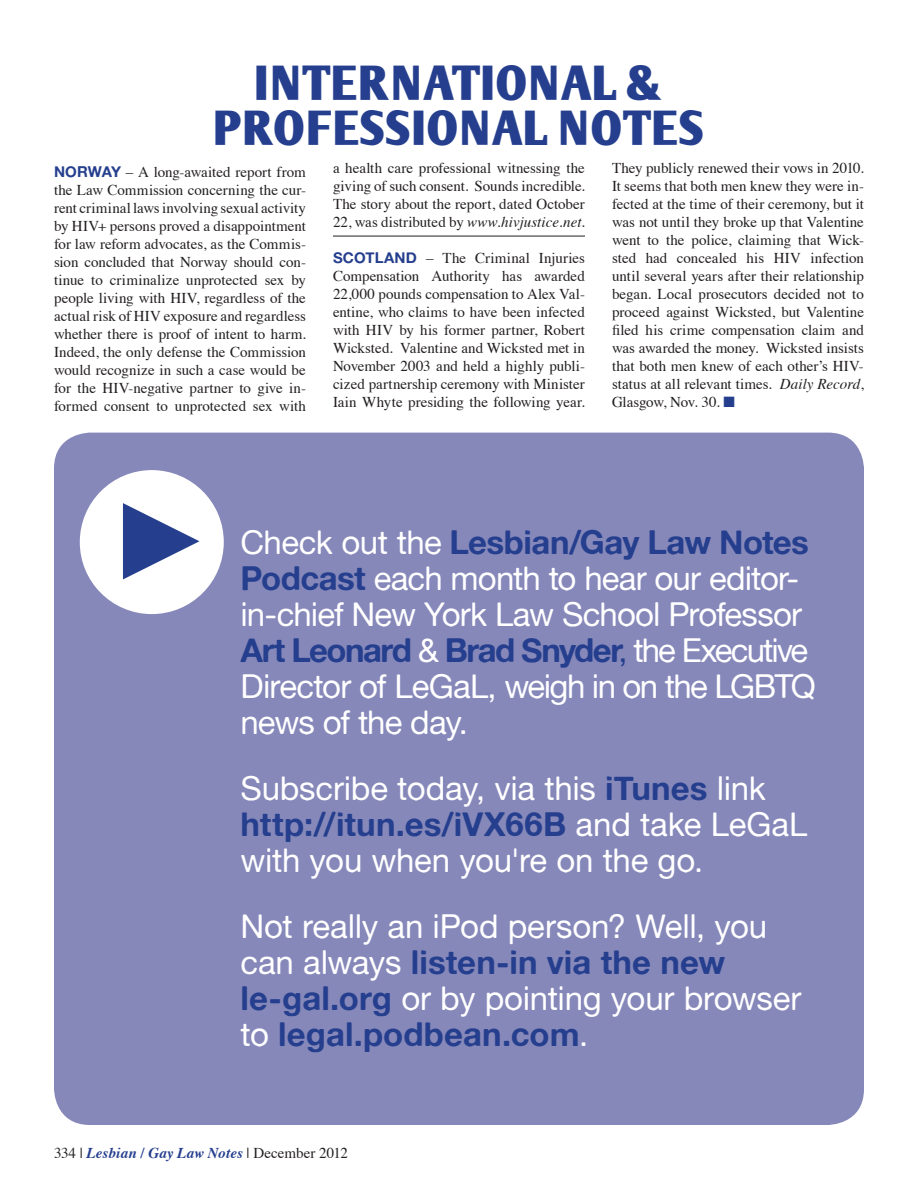
<style>
.page{position:relative;width:918px;height:1188px;background:#fff}
.page>*{position:absolute;margin:0;border:0;box-sizing:border-box;transform-origin:0 0}
.Body{font:700 108px "Arial";color:#253f8e}
.Notes_HED{font:700 48px "Oli Jo";letter-spacing:-.02em;color:#253f8e}
.Promo{font:33px/36px "Alte Haas Grotesk";letter-spacing:-.025em;color:#fff}
.Promo-2{font:33px/36px "Alte Haas Grotesk";letter-spacing:-.005em;color:#fff}
.Body_No_Indent_Rule{font:15px/18px "Times";color:#231f20;text-align:justify}
.Folio{font:italic 700 15px "Times";letter-spacing:.01em;color:#253f8e}
.s1{font-family:"Alte Haas Grotesk Bold";color:#253f8e}
.s2{font-style:italic}
.s3{color:#253f8e}
.s4{font-weight:400;font-style:normal;color:#231f20}
</style>
<div class="page">
<hr style="left:333px;top:236px;width:252px;height:1px;background:#231f20">
<div style="left:54px;top:433px;width:810px;height:692px;background:#8688ba;border-radius:36px"></div>
<div style="left:80px;top:470px;width:144px;height:144px;background:#fff;border-radius:50%"></div>
<p class="Notes_HED" style="left:254px;top:54px;width:411px">INTERNATIONAL &amp;</p>
<p class="Notes_HED" style="left:213px;top:99px;width:494px">PROFESSIONAL NOTES</p>
<p class="Body_No_Indent_Rule" style="left:54px;top:161px;width:254px"><span class="s1">NORWAY</span> – A long-awaited report from the Law Commission concerning the cur&shy;rent criminal laws involving sexual activity by HIV+ persons proved a disappointment for law reform advocates, as the Commis&shy;sion concluded that Norway should con&shy;tinue to criminalize unprotected sex by people living with HIV, regardless of the actual risk of HIV exposure and regardless whether there is proof of intent to harm.<br>Indeed, the only defense the Commission would recognize in such a case would be for the HIV-negative partner to give in&shy;formed consent to unprotected sex with</p>
<p class="Body_No_Indent_Rule" style="left:333px;top:158px;width:253px">a health care professional witnessing the giving of such consent. Sounds incredible.<br>The story about the report, dated October 22, was distributed by <span class="s2">www.hivjustice.net</span>.</p>
<p class="Body_No_Indent_Rule" style="left:333px;top:248px;width:253px"><span class="s1">SCOTLAND</span> – The Criminal Injuries Compensation Authority has awarded 22,000 pounds compensation to Alex Val&shy;entine, who claims to have been infected with HIV by his former partner, Robert Wicksted. Valentine and Wicksted met in November 2003 and held a highly publi&shy;cized partnership ceremony with Minister Iain Whyte presiding the following year.</p>
<p class="Body_No_Indent_Rule" style="left:612px;top:158px;width:254px">They publicly renewed their vows in 2010.<br>It seems that both men knew they were in&shy;fected at the time of their ceremony, but it was not until they broke up that Valentine went to the police, claiming that Wick&shy;sted had concealed his HIV infection until several years after their relationship began. Local prosecutors decided not to proceed against Wicksted, but Valentine filed his crime compensation claim and was awarded the money. Wicksted insists that both men knew of each other’s HIV&shy;status at all relevant times. <span class="s2">Daily Record</span>, Glasgow, Nov. 30. <span class="s3">■</span></p>
<p class="Body" style="left:108px;top:468px;width:108px">►</p>
<p class="Promo" style="left:241px;top:524px;width:577px">Check out the <span class="s1">Lesbian/Gay Law Notes Podcast</span> each month to hear our editor&shy;in-chief New York Law School Professor <span class="s1">Art Leonard</span> &amp; <span class="s1">Brad Snyder</span><span class="s3">,</span> the Executive Director of LeGaL, weigh in on the LGBTQ news of the day.</p>
<p class="Promo" style="left:241px;top:770px;width:568px">Subscribe today, via this <span class="s1">iTunes</span> link <span class="s1">http://itun.es/iVX66B</span> and take LeGaL with you when you're on the go.</p>
<p class="Promo-2" style="left:241px;top:908px;width:563px">Not really an iPod person? Well, you can always <span class="s1">listen-in via the new le-gal.org</span> or by pointing your browser to <span class="s1">legal.podbean.com</span>.</p>
<p class="Folio" style="left:54px;top:1139px;width:296px"><span class="s4">334 |</span> Lesbian / Gay Law Notes <span class="s4">| December 2012</span></p>
</div>
